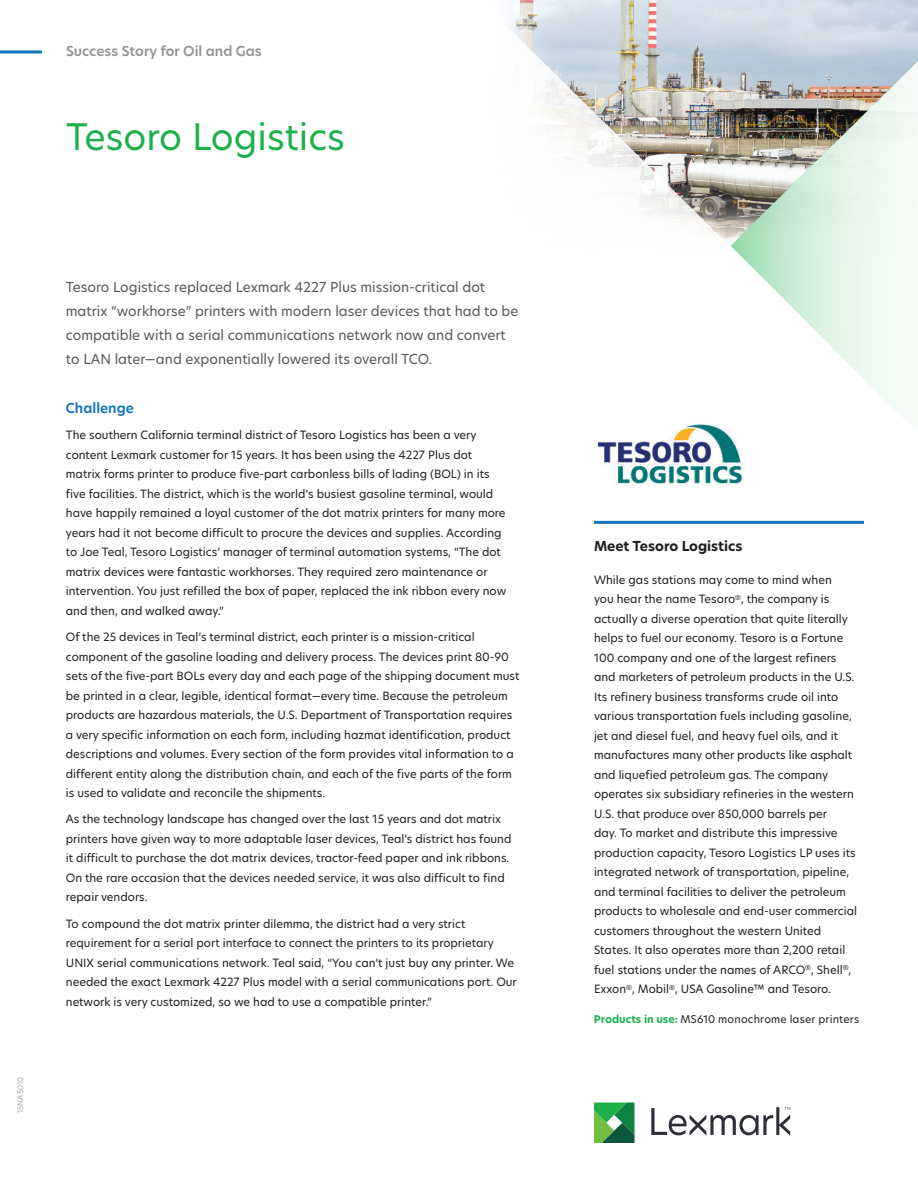
<style>
.page{position:relative;width:918px;height:1188px;background:#fff}
.page>*{position:absolute;margin:0;border:0;box-sizing:border-box;transform-origin:0 0}
.t1{font:36px "TP Hero";color:#1eb14b}
.t2{font:13.5px/24px "TP Hero";color:#57585a}
.t3{font:600 13.5px "TP Hero";color:#939598}
.t4{font:700 13.5px "TP Hero";color:#231f20}
.t5{font:600 13.5px "TP Hero";color:#1074bc}
.t6{font:11.25px/19.5px "TP Hero";color:#231f20}
.t7{font:10.5px "TP Hero";letter-spacing:.02em;color:#231f20}
.t8{font:300 7.5px "TP Hero";color:#939598}
.s1{font-weight:700;color:#1eb14b}
</style>
<div class="page">
<svg style="left:510px;top:0;width:408px;height:521px"></svg>
<svg style="left:731px;top:27px;width:187px;height:435px"></svg>
<hr style="left:0;top:50px;width:42px;height:3px;background:#1074bc">
<svg style="left:651px;top:1107px;width:139px;height:28px"></svg>
<svg style="left:594px;top:1103px;width:40px;height:40px;background:#3d9b53"></svg>
<hr style="left:594px;top:521px;width:270px;height:3px;background:#1074bc">
<img style="left:594px;top:423px;width:152px;height:68px">
<p class="t3" style="left:66px;top:42px;width:197px">Success Story for Oil and Gas</p>
<h1 class="t1" style="left:66px;top:112px;width:280px">Tesoro Logistics</h1>
<p class="t8" style="left:15px;top:1113px;width:38px;rotate:-90deg">15NA5010</p>
<p class="t2" style="left:66px;top:274px;width:454px">Tesoro Logistics replaced Lexmark 4227 Plus mission-critical dot matrix “workhorse” printers with modern laser devices that had to be compatible with a serial communications network now and convert to LAN later—and exponentially lowered its overall TCO.</p>
<p class="t5" style="left:66px;top:399px;width:70px">Challenge</p>
<p class="t6" style="left:66px;top:425px;width:442px">The southern California terminal district of Tesoro Logistics has been a very content Lexmark customer for 15 years. It has been using the 4227 Plus dot matrix forms printer to produce five-part carbonless bills of lading (BOL) in its five facilities. The district, which is the world’s busiest gasoline terminal, would have happily remained a loyal customer of the dot matrix printers for many more years had it not become difficult to procure the devices and supplies. According to Joe Teal, Tesoro Logistics’ manager of terminal automation systems, “The dot matrix devices were fantastic workhorses. They required zero maintenance or intervention. You just refilled the box of paper, replaced the ink ribbon every now and then, and walked away.”</p>
<p class="t6" style="left:66px;top:627px;width:455px">Of the 25 devices in Teal’s terminal district, each printer is a mission-critical component of the gasoline loading and delivery process. The devices print 80-90 sets of the five-part BOLs every day and each page of the shipping document must be printed in a clear, legible, identical format—every time. Because the petroleum products are hazardous materials, the U.S. Department of Transportation requires a very specific information on each form, including hazmat identification, product descriptions and volumes. Every section of the form provides vital information to a different entity along the distribution chain, and each of the five parts of the form is used to validate and reconcile the shipments.</p>
<p class="t6" style="left:66px;top:809px;width:447px">As the technology landscape has changed over the last 15 years and dot matrix printers have given way to more adaptable laser devices, Teal’s district has found it difficult to purchase the dot matrix devices, tractor-feed paper and ink ribbons.<br>On the rare occasion that the devices needed service, it was also difficult to find repair vendors.</p>
<p class="t6" style="left:66px;top:914px;width:453px">To compound the dot matrix printer dilemma, the district had a very strict requirement for a serial port interface to connect the printers to its proprietary UNIX serial communications network. Teal said, “You can’t just buy any printer. We needed the exact Lexmark 4227 Plus model with a serial communications port. Our network is very customized, so we had to use a compatible printer.”</p>
<p class="t4" style="left:594px;top:537px;width:150px">Meet Tesoro Logistics</p>
<p class="t6" style="left:594px;top:570px;width:265px">While gas stations may come to mind when<br>you hear the name Tesoro<sup>®</sup>, the company is actually a diverse operation that quite literally helps to fuel our economy. Tesoro is a Fortune 100 company and one of the largest refiners and marketers of petroleum products in the U.S.<br>Its refinery business transforms crude oil into various transportation fuels including gasoline, jet and diesel fuel, and heavy fuel oils, and it manufactures many other products like asphalt and liquefied petroleum gas. The company operates six subsidiary refineries in the western U.S. that produce over 850,000 barrels per<br>day. To market and distribute this impressive production capacity, Tesoro Logistics LP uses its integrated network of transportation, pipeline, and terminal facilities to deliver the petroleum products to wholesale and end-user commercial customers throughout the western United States. It also operates more than 2,200 retail fuel stations under the names of ARCO<sup>®</sup>, Shell<sup>®</sup>, Exxon<sup>®</sup>, Mobil<sup>®</sup>, USA Gasoline™ and Tesoro.</p>
<p class="t7" style="left:594px;top:1012px;width:267px"><span class="s1">Products in use:</span> MS610 monochrome laser printers</p>
</div>
